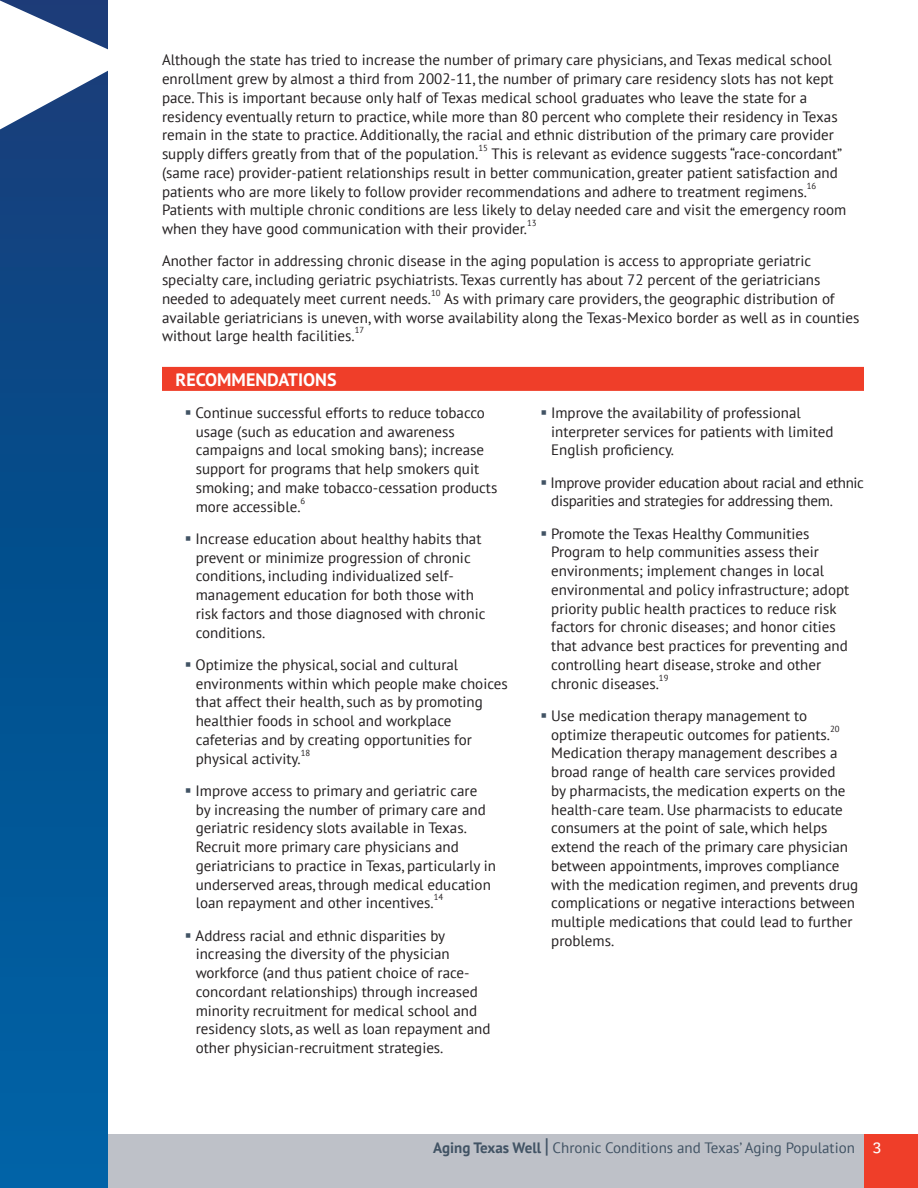
<style>
.page{position:relative;width:918px;height:1188px;background:#fff}
.page>*{position:absolute;margin:0;border:0;box-sizing:border-box;transform-origin:0 0}
.t1{font:700 18px "PT Sans";color:#fff}
.Copy{font:15px/18.8px "PT Sans";color:#231f20}
.Copy-2{font:15px/18.8px "PT Sans";letter-spacing:-.02em;color:#231f20}
.t2{font:15px "PT Sans";color:#415364}
.Copy-3{font:8.7px "PT Sans";color:#231f20}
.s1{color:#415364}
.s2{font-weight:700}
.s3{font-weight:700;font-size:21px}
.s4{font-family:"Adelle PE";font-size:16.5px;color:#fff}
</style>
<div class="page">
<div style="left:108px;top:1134px;width:810px;height:54px;background:#bec1c8"></div>
<div style="left:864px;top:1134px;width:54px;height:54px;background:#ef3e29"></div>
<svg style="left:0;top:0;width:108px;height:1188px;background:#055191"></svg>
<div style="left:162px;top:367px;width:702px;height:24px;background:#ef3e29"></div>
<svg style="left:0;top:1px;width:108px;height:128px"></svg>
<p class="Copy" style="left:162px;top:50px;width:677px">Although the state has tried to increase the number of primary care physicians, and Texas medical school enrollment grew by almost a third from 2002-11, the number of primary care residency slots has not kept pace. This is important because only half of Texas medical school graduates who leave the state for a residency eventually return to practice, while more than 80 percent who complete their residency in Texas remain in the state to practice. Additionally, the racial and ethnic distribution of the primary care provider supply differs greatly from that of the population.</p>
<p class="Copy-3" style="left:478px;top:142px;width:11px">15</p>
<p class="Copy" style="left:162px;top:144px;width:682px;text-indent:329px">This is relevant as evidence suggests “race-concordant” (same race) provider-patient relationships result in better communication, greater patient satisfaction and patients who are more likely to follow provider recommendations and adhere to treatment regimens.</p>
<p class="Copy-3" style="left:807px;top:180px;width:11px">16</p>
<p class="Copy" style="left:162px;top:200px;width:686px">Patients with multiple chronic conditions are less likely to delay needed care and visit the emergency room when they have good communication with their provider.</p>
<p class="Copy-3" style="left:527px;top:217px;width:11px">13</p>
<p class="Copy" style="left:162px;top:251px;width:660px">Another factor in addressing chronic disease in the aging population is access to appropriate geriatric specialty care, including geriatric psychiatrists. Texas currently has about 72 percent of the geriatricians needed to adequately meet current needs.</p>
<p class="Copy-3" style="left:431px;top:287px;width:11px">10</p>
<p class="Copy" style="left:162px;top:289px;width:699px;text-indent:282px">As with primary care providers, the geographic distribution of available geriatricians is uneven, with worse availability along the Texas-Mexico border as well as in counties without large health facilities.</p>
<p class="Copy-3" style="left:355px;top:325px;width:11px">17</p>
<h2 class="t1" style="left:176px;top:367px;width:163px">RECOMMENDATIONS</h2>
<p class="Copy" style="left:196px;top:403px;width:303px;text-indent:-11px"><span class="s1">▪</span> Continue successful efforts to reduce tobacco usage (such as education and awareness campaigns and local smoking bans); increase support for programs that help smokers quit smoking; and make tobacco-cessation products more accessible.</p>
<p class="Copy-3" style="left:301px;top:495px;width:6px">6</p>
<p class="Copy" style="left:196px;top:529px;width:291px;text-indent:-11px"><span class="s1">▪</span> Increase education about healthy habits that prevent or minimize progression of chronic conditions, including individualized self&shy;management education for both those with risk factors and those diagnosed with chronic conditions.</p>
<p class="Copy" style="left:196px;top:655px;width:313px;text-indent:-11px"><span class="s1">▪</span> Optimize the physical, social and cultural environments within which people make choices that affect their health, such as by promoting healthier foods in school and workplace cafeterias and by creating opportunities for physical activity.</p>
<p class="Copy-3" style="left:301px;top:747px;width:11px">18</p>
<p class="Copy" style="left:196px;top:781px;width:302px;text-indent:-11px"><span class="s1">▪</span> Improve access to primary and geriatric care<br>by increasing the number of primary care and geriatric residency slots available in Texas.<br>Recruit more primary care physicians and geriatricians to practice in Texas, particularly in underserved areas, through medical education loan repayment and other incentives.</p>
<p class="Copy-3" style="left:434px;top:892px;width:11px">14</p>
<p class="Copy" style="left:196px;top:926px;width:296px;text-indent:-11px"><span class="s1">▪</span> Address racial and ethnic disparities by increasing the diversity of the physician workforce (and thus patient choice of race&shy;concordant relationships) through increased minority recruitment for medical school and residency slots, as well as loan repayment and other physician-recruitment strategies.</p>
<p class="Copy" style="left:551px;top:403px;width:284px;text-indent:-11px"><span class="s1">▪</span> Improve the availability of professional interpreter services for patients with limited<br>English proficiency.</p>
<p class="Copy-2" style="left:551px;top:473px;width:314px;text-indent:-11px"><span class="s1">▪</span> Improve provider education about racial and ethnic disparities and strategies for addressing them.</p>
<p class="Copy" style="left:551px;top:524px;width:300px;text-indent:-11px"><span class="s1">▪</span> Promote the Texas Healthy Communities Program to help communities assess their environments; implement changes in local environmental and policy infrastructure; adopt priority public health practices to reduce risk factors for chronic diseases; and honor cities that advance best practices for preventing and controlling heart disease, stroke and other chronic diseases.</p>
<p class="Copy-3" style="left:659px;top:672px;width:11px">19</p>
<p class="Copy" style="left:551px;top:706px;width:280px;text-indent:-11px"><span class="s1">▪</span> Use medication therapy management to optimize therapeutic outcomes for patients.</p>
<p class="Copy-3" style="left:830px;top:723px;width:11px">20</p>
<p class="Copy" style="left:551px;top:743px;width:308px">Medication therapy management describes a broad range of health care services provided<br>by pharmacists, the medication experts on the health-care team. Use pharmacists to educate consumers at the point of sale, which helps extend the reach of the primary care physician between appointments, improves compliance with the medication regimen, and prevents drug complications or negative interactions between multiple medications that could lead to further problems.</p>
<p class="t2" style="left:433px;top:1138px;width:449px"><span class="s2">Aging Texas Well</span> <span class="s3">|</span> Chronic Conditions and Texas’ Aging Population <span class="s4">3</span></p>
</div>
